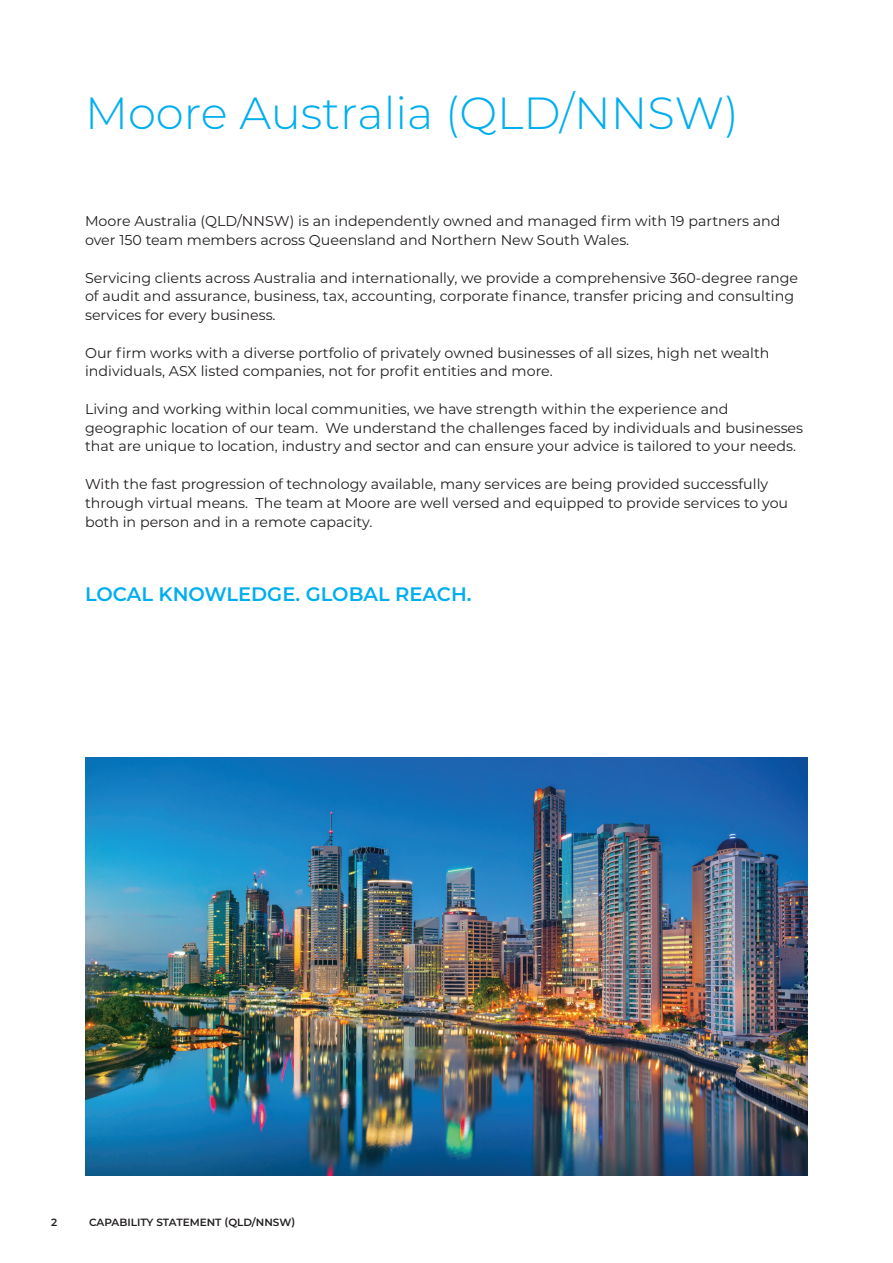
<style>
.page{position:relative;width:893px;height:1263px;background:#fff}
.page>*{position:absolute;margin:0;border:0;box-sizing:border-box;transform-origin:0 0}
.t1{font:300 45px "Montserrat";color:#00aeef}
.t2{font:600 19.5px "Montserrat";color:#00aeef}
.t3{font:14.25px/18.8px "Montserrat";color:#231f20}
.t4{font:600 10.5px "Montserrat";color:#231f20}
</style>
<div class="page">
<img style="left:85px;top:758px;width:723px;height:417px">
<h1 class="t1" style="left:85px;top:82px;width:655px">Moore Australia (QLD/NNSW)</h1>
<p class="t3" style="left:85px;top:211px;width:697px">Moore Australia (QLD/NNSW) is an independently owned and managed firm with 19 partners and over 150 team members across Queensland and Northern New South Wales.</p>
<p class="t3" style="left:85px;top:268px;width:715px">Servicing clients across Australia and internationally, we provide a comprehensive 360-degree range of audit and assurance, business, tax, accounting, corporate finance, transfer pricing and consulting services for every business.</p>
<p class="t3" style="left:85px;top:343px;width:686px">Our firm works with a diverse portfolio of privately owned businesses of all sizes, high net wealth individuals, ASX listed companies, not for profit entities and more.</p>
<p class="t3" style="left:85px;top:399px;width:720px">Living and working within local communities, we have strength within the experience and geographic location of our team. We understand the challenges faced by individuals and businesses that are unique to location, industry and sector and can ensure your advice is tailored to your needs.</p>
<p class="t3" style="left:85px;top:474px;width:705px">With the fast progression of technology available, many services are being provided successfully through virtual means. The team at Moore are well versed and equipped to provide services to you both in person and in a remote capacity.</p>
<h2 class="t2" style="left:85px;top:581px;width:388px">LOCAL KNOWLEDGE. GLOBAL REACH.</h2>
<p class="t4" style="left:51px;top:1215px;width:8px">2</p>
<p class="t4" style="left:89px;top:1215px;width:208px">CAPABILITY STATEMENT (QLD/NNSW)</p>
</div>
